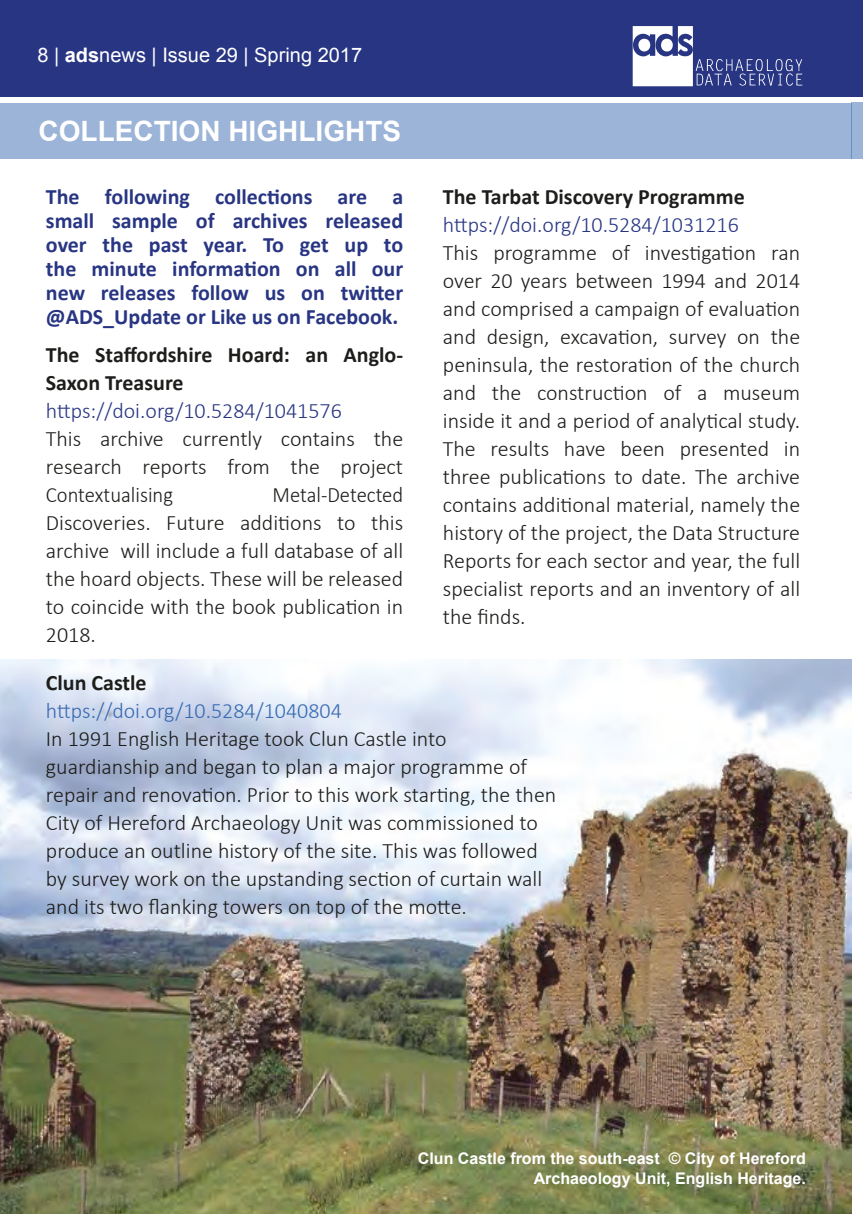
<style>
.page{position:relative;width:863px;height:1214px;background:#fff}
.page>*{position:absolute;margin:0;border:0;box-sizing:border-box;transform-origin:0 0}
.t1{font:700 28px "Arial";color:#fff}
.t2{font:300 22px/28px "Calibri";color:#1d1d1b;text-align:justify}
.t3{font:700 22px/24px "Calibri";color:#283583;text-align:justify}
.t4{font:300 22px/28px "Calibri";color:#1d1d1b;text-align:justify;scale:.94 1}
.t5{font:700 22px/28px "Calibri";color:#1d1d1b}
.t6{font:300 22px "Calibri";color:#283583}
.t7{font:300 22px "Calibri";color:#396ab2}
.t8{font:20px "Arial";color:#fff}
.t9{font:700 16px "Arial";color:#fff}
.s1{font-weight:700}
</style>
<div class="page">
<div style="left:0;top:102px;width:851px;height:57px;background:#9cb4d8"></div>
<div style="left:0;top:0;width:851px;height:97px;background:#283583"></div>
<svg style="left:632px;top:26px;width:171px;height:61px"></svg>
<img style="left:0;top:660px;width:851px;height:554px">
<div style="left:851px;top:0;width:12px;height:97px;background:#283583"></div>
<div style="left:851px;top:102px;width:12px;height:57px;background:#9cb4d8"></div>
<p class="t8" style="left:37px;top:42px;width:326px">8 | <span class="s1">ads</span>news | Issue 29 | Spring 2017</p>
<p class="t1" style="left:39px;top:113px;width:364px">COLLECTION HIGHLIGHTS</p>
<p class="t3" style="left:46px;top:185px;width:359px">The following collections are a small sample of archives released over the past year. To get up to the minute information on all our new releases follow us on twitter</p>
<p class="t3" style="left:46px;top:305px;width:354px">@ADS_Update or Like us on Facebook.</p>
<p class="t5" style="left:46px;top:341px;width:359px">The Staffordshire Hoard: an Anglo-<br>Saxon Treasure</p>
<p class="t6" style="left:46px;top:397px;width:297px">https://doi.org/10.5284/1041576</p>
<p class="t2" style="left:46px;top:424px;width:359px">This archive currently contains the research reports from the project Contextualising</p>
<p class="t4" style="left:46px;top:480px;width:382px;text-indent:227px">Metal-Detected Discoveries. Future additions to this archive will include a full database of all the hoard objects. These will be released to coincide with the book publication in 2018.</p>
<p class="t5" style="left:443px;top:183px;width:303px">The Tarbat Discovery Programme</p>
<p class="t6" style="left:443px;top:211px;width:297px">https://doi.org/10.5284/1031216</p>
<p class="t2" style="left:443px;top:239px;width:359px">This programme of investigation ran over 20 years between 1994 and 2014 and comprised a campaign of evaluation and design, excavation, survey on the peninsula, the restoration of the church and the construction of a museum inside it and a period of analytical study.<br>The results have been presented in three publications to date. The archive contains additional material, namely the history of the project, the Data Structure Reports for each sector and year, the full specialist reports and an inventory of all the finds.</p>
<p class="t5" style="left:46px;top:668px;width:102px">Clun Castle</p>
<p class="t7" style="left:46px;top:697px;width:297px">https://doi.org/10.5284/1040804</p>
<p class="t2" style="left:46px;top:724px;width:512px;text-align:left">In 1991 English Heritage took Clun Castle into guardianship and began to plan a major programme of repair and renovation. Prior to this work starting, the then City of Hereford Archaeology Unit was commissioned to produce an outline history of the site. This was followed by survey work on the upstanding section of curtain wall and its two flanking towers on top of the motte.</p>
<p class="t9" style="left:418px;top:1148px;width:389px">Clun Castle from the south-east © City of Hereford</p>
<p class="t9" style="left:534px;top:1167px;width:274px">Archaeology Unit, English Heritage.</p>
</div>
